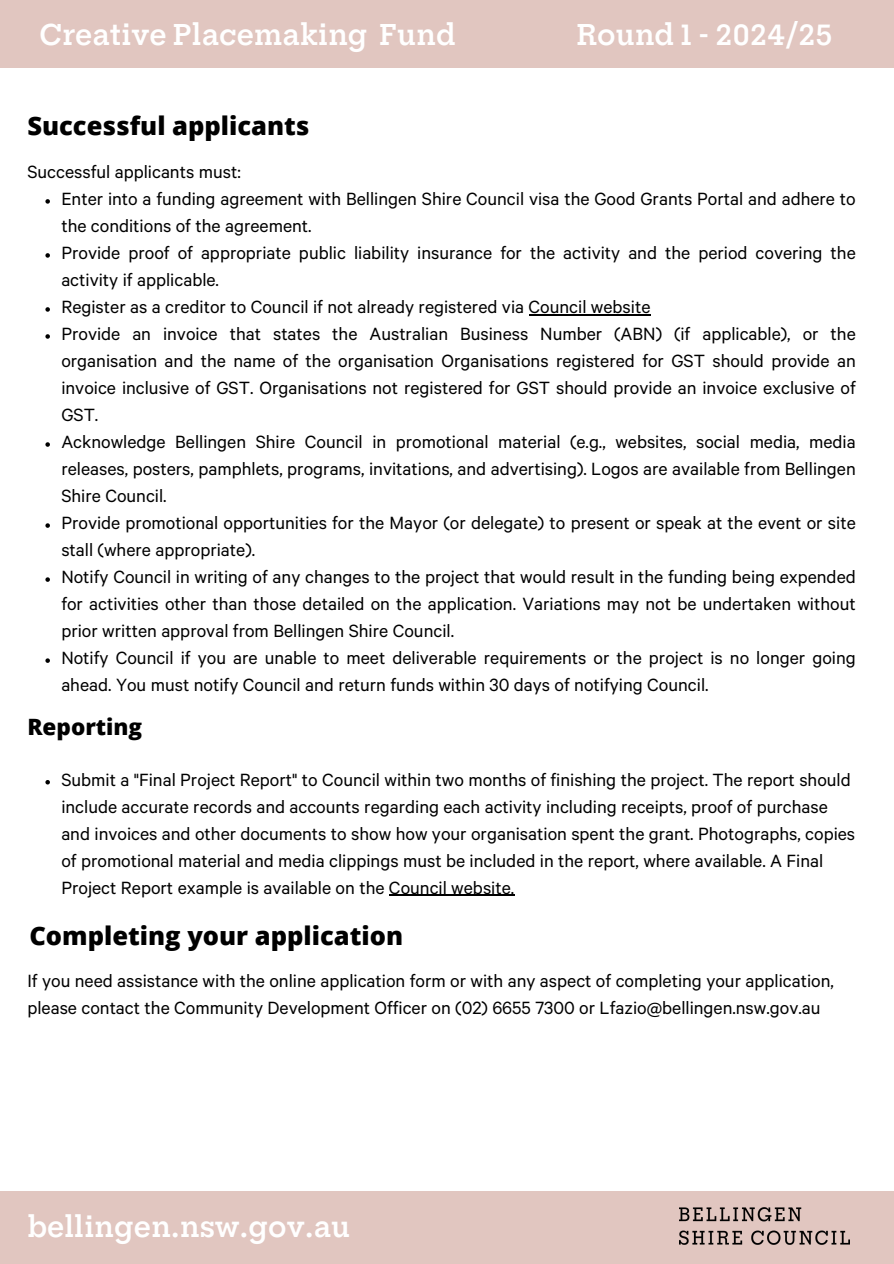
<style>
.page{position:relative;width:894px;height:1264px;background:#fff}
.page>*{position:absolute;margin:0;border:0;box-sizing:border-box;transform-origin:0 0}
.t1{font:500 30px "Goodall";color:#fff}
.t2{font:800 25.5px "Open Sans";color:#000}
.t3{font:800 22.5px "Open Sans";color:#000}
.t4{font:19.95px/27px "Calibre";color:#000}
</style>
<div class="page">
<div style="left:0;top:1191px;width:893px;height:72px;background:#e1c6c0"></div>
<img style="left:679px;top:1207px;width:170px;height:37px">
<div style="left:0;top:0;width:893px;height:67px;background:#e1c6c0"></div>
<svg style="left:45px;top:199px;width:5px;height:5px"></svg>
<svg style="left:45px;top:253px;width:5px;height:5px"></svg>
<svg style="left:45px;top:307px;width:5px;height:5px"></svg>
<hr style="left:528px;top:314px;width:122px;height:1px;background:#000">
<svg style="left:45px;top:334px;width:5px;height:5px"></svg>
<svg style="left:45px;top:442px;width:5px;height:5px"></svg>
<svg style="left:45px;top:523px;width:5px;height:5px"></svg>
<svg style="left:45px;top:577px;width:5px;height:5px"></svg>
<svg style="left:45px;top:658px;width:5px;height:5px"></svg>
<svg style="left:45px;top:780px;width:5px;height:4px"></svg>
<hr style="left:389px;top:894px;width:125px;height:1px;background:#000">
<h1 class="t1" style="left:39px;top:16px;width:418px">Creative Placemaking Fund</h1>
<h1 class="t1" style="left:576px;top:16px;width:258px">Round 1 - 2024/25</h1>
<p class="t2" style="left:27px;top:108px;width:283px">Successful applicants</p>
<p class="t4" style="left:61px;top:161px;width:795px;text-indent:-34px">Successful applicants must:<br>Enter into a funding agreement with Bellingen Shire Council visa the Good Grants Portal and adhere to the conditions of the agreement.<br>Provide proof of appropriate public liability insurance for the activity and the period covering the activity if applicable.<br>Register as a creditor to Council if not already registered via Council website<br>Provide an invoice that states the Australian Business Number (ABN) (if applicable), or the organisation and the name of the organisation Organisations registered for GST should provide an invoice inclusive of GST. Organisations not registered for GST should provide an invoice exclusive of GST.<br>Acknowledge Bellingen Shire Council in promotional material (e.g., websites, social media, media releases, posters, pamphlets, programs, invitations, and advertising). Logos are available from Bellingen Shire Council.<br>Provide promotional opportunities for the Mayor (or delegate) to present or speak at the event or site stall (where appropriate).<br>Notify Council in writing of any changes to the project that would result in the funding being expended for activities other than those detailed on the application. Variations may not be undertaken without prior written approval from Bellingen Shire Council.<br>Notify Council if you are unable to meet deliverable requirements or the project is no longer going ahead. You must notify Council and return funds within 30 days of notifying Council.</p>
<p class="t3" style="left:27px;top:711px;width:116px">Reporting</p>
<p class="t4" style="left:61px;top:769px;width:795px">Submit a "Final Project Report" to Council within two months of finishing the project. The report should include accurate records and accounts regarding each activity including receipts, proof of purchase and invoices and other documents to show how your organisation spent the grant. Photographs, copies of promotional material and media clippings must be included in the report, where available. A Final Project Report example is available on the Council website.</p>
<p class="t2" style="left:29px;top:918px;width:375px">Completing your application</p>
<p class="t4" style="left:27px;top:970px;width:807px">If you need assistance with the online application form or with any aspect of completing your application, please contact the Community Development Officer on (02) 6655 7300 or Lfazio@bellingen.nsw.gov.au</p>
<h1 class="t1" style="left:27px;top:1207px;width:324px">bellingen.nsw.gov.au</h1>
</div>
